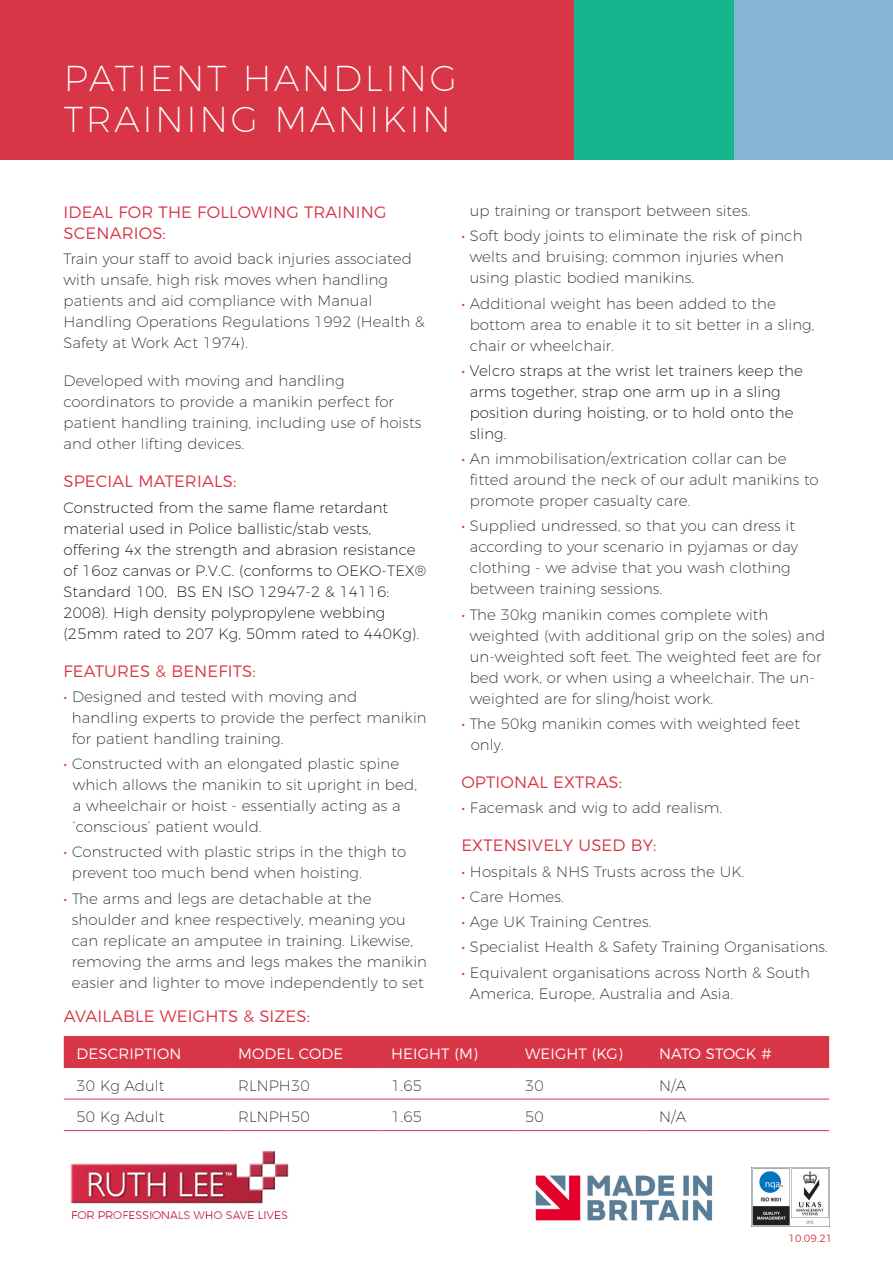
<style>
.page{position:relative;width:893px;height:1263px;background:#fff}
.page>*{position:absolute;margin:0;border:0;box-sizing:border-box;transform-origin:0 0}
.t1{font:200 36px/40.5px "Montserrat";letter-spacing:.075em;color:#fff}
.t2{font:300 16.5px/21px "Montserrat";letter-spacing:.01em;color:#d83647}
.t3{font:200 15px/21px "Montserrat";letter-spacing:.01em;color:#231f20}
.t4{font:200 15px/21px "Montserrat";letter-spacing:.01em;color:#000}
.t5{font:300 15px "Montserrat";letter-spacing:.01em;color:#fff}
.t6{font:300 10.5px "Montserrat";color:#d83647}
.s1{font-weight:300;color:#d83647}
</style>
<div class="page">
<div style="left:0;top:0;width:574px;height:159px;background:#d83647"></div>
<div style="left:733px;top:0;width:160px;height:159px;background:#87b5d4"></div>
<div style="left:574px;top:0;width:159px;height:159px;background:#15b68d"></div>
<div style="left:64px;top:1036px;width:765px;height:31px;background:#d83647"></div>
<hr style="left:64px;top:1067px;width:161px;height:1px;background:#d83647">
<hr style="left:225px;top:1067px;width:153px;height:1px;background:#d83647">
<hr style="left:378px;top:1067px;width:134px;height:1px;background:#d83647">
<hr style="left:512px;top:1067px;width:134px;height:1px;background:#d83647">
<hr style="left:646px;top:1067px;width:183px;height:1px;background:#d83647">
<hr style="left:64px;top:1099px;width:161px;height:1px;background:#d83647">
<hr style="left:225px;top:1099px;width:153px;height:1px;background:#d83647">
<hr style="left:378px;top:1099px;width:134px;height:1px;background:#d83647">
<hr style="left:512px;top:1099px;width:134px;height:1px;background:#d83647">
<hr style="left:646px;top:1099px;width:183px;height:1px;background:#d83647">
<hr style="left:64px;top:1130px;width:161px;height:1px;background:#d83647">
<hr style="left:225px;top:1130px;width:153px;height:1px;background:#d83647">
<hr style="left:378px;top:1130px;width:134px;height:1px;background:#d83647">
<hr style="left:512px;top:1130px;width:134px;height:1px;background:#d83647">
<hr style="left:646px;top:1130px;width:183px;height:1px;background:#d83647">
<img style="left:751px;top:1168px;width:79px;height:59px">
<img style="left:70px;top:1150px;width:219px;height:69px">
<img style="left:535px;top:1175px;width:178px;height:46px">
<p class="t1" style="left:64px;top:55px;width:395px">PATIENT HANDLING<br>TRAINING MANIKIN</p>
<p class="t2" style="left:64px;top:200px;width:325px">IDEAL FOR THE FOLLOWING TRAINING<br>SCENARIOS:</p>
<p class="t3" style="left:64px;top:247px;width:362px">Train your staff to avoid back injuries associated with unsafe, high risk moves when handling patients and aid compliance with Manual Handling Operations Regulations 1992 (Health &amp; Safety at Work Act 1974).</p>
<p class="t3" style="left:64px;top:369px;width:360px">Developed with moving and handling coordinators to provide a manikin perfect for patient handling training, including use of hoists and other lifting devices.</p>
<p class="t2" style="left:64px;top:470px;width:174px">SPECIAL MATERIALS:</p>
<p class="t4" style="left:64px;top:495px;width:364px">Constructed from the same flame retardant material used in Police ballistic/stab vests, offering 4x the strength and abrasion resistance of 16oz canvas or P.V.C. (conforms to OEKO-TEX® Standard 100, BS EN ISO 12947-2 &amp; 14116:<br>2008). High density polypropylene webbing (25mm rated to 207 Kg, 50mm rated to 440Kg).</p>
<p class="t2" style="left:64px;top:659px;width:194px">FEATURES &amp; BENEFITS:</p>
<p class="t3" style="left:72px;top:685px;width:356px;text-indent:-8px"><span class="s1">•</span> Designed and tested with moving and handling experts to provide the perfect manikin for patient handling training.</p>
<p class="t3" style="left:73px;top:752px;width:346px;text-indent:-9px"><span class="s1">•</span> Constructed with an elongated plastic spine which allows the manikin to sit upright in bed,</p>
<p class="t3" style="left:73px;top:794px;width:329px">a wheelchair or hoist - essentially acting as a</p>
<p class="t3" style="left:73px;top:815px;width:190px">‘conscious’ patient would.</p>
<p class="t3" style="left:72px;top:840px;width:336px;text-indent:-8px"><span class="s1">•</span> Constructed with plastic strips in the thigh to prevent too much bend when hoisting.</p>
<p class="t3" style="left:72px;top:886px;width:357px;text-indent:-8px"><span class="s1">•</span> The arms and legs are detachable at the shoulder and knee respectively, meaning you can replicate an amputee in training. Likewise, removing the arms and legs makes the manikin easier and lighter to move independently to set</p>
<p class="t3" style="left:470px;top:199px;width:282px">up training or transport between sites.</p>
<p class="t3" style="left:470px;top:224px;width:334px;text-indent:-8px"><span class="s1">•</span> Soft body joints to eliminate the risk of pinch welts and bruising; common injuries when using plastic bodied manikins.</p>
<p class="t3" style="left:470px;top:292px;width:346px;text-indent:-8px"><span class="s1">•</span> Additional weight has been added to the bottom area to enable it to sit better in a sling, chair or wheelchair.</p>
<p class="t4" style="left:470px;top:359px;width:335px;text-indent:-8px"><span class="s1">•</span> Velcro straps at the wrist let trainers keep the arms together, strap one arm up in a sling position during hoisting, or to hold onto the sling.</p>
<p class="t3" style="left:470px;top:447px;width:350px;text-indent:-9px"><span class="s1">•</span> An immobilisation/extrication collar can be fitted around the neck of our adult manikins to promote proper casualty care.</p>
<p class="t3" style="left:470px;top:514px;width:330px;text-indent:-8px"><span class="s1">•</span> Supplied undressed, so that you can dress it according to your scenario in pyjamas or day clothing - we advise that you wash clothing between training sessions.</p>
<p class="t3" style="left:470px;top:603px;width:357px;text-indent:-8px"><span class="s1">•</span> The 30kg manikin comes complete with weighted (with additional grip on the soles) and un-weighted soft feet. The weighted feet are for bed work, or when using a wheelchair. The un&shy;weighted are for sling/hoist work.</p>
<p class="t3" style="left:471px;top:712px;width:331px;text-indent:-9px"><span class="s1">•</span> The 50kg manikin comes with weighted feet only.</p>
<p class="t2" style="left:461px;top:770px;width:162px">OPTIONAL EXTRAS:</p>
<p class="t3" style="left:461px;top:796px;width:262px"><span class="s1">•</span> Facemask and wig to add realism.</p>
<p class="t2" style="left:461px;top:833px;width:197px">EXTENSIVELY USED BY:</p>
<p class="t3" style="left:461px;top:859px;width:285px"><span class="s1">•</span> Hospitals &amp; NHS Trusts across the UK.</p>
<p class="t3" style="left:461px;top:885px;width:104px"><span class="s1">•</span> Care Homes.</p>
<p class="t3" style="left:461px;top:910px;width:192px"><span class="s1">•</span> Age UK Training Centres.</p>
<p class="t3" style="left:461px;top:935px;width:368px"><span class="s1">•</span> Specialist Health &amp; Safety Training Organisations.</p>
<p class="t3" style="left:470px;top:960px;width:342px;text-indent:-9px"><span class="s1">•</span> Equivalent organisations across North &amp; South<br>America, Europe, Australia and Asia.</p>
<p class="t2" style="left:64px;top:1004px;width:248px">AVAILABLE WEIGHTS &amp; SIZES:</p>
<p class="t5" style="left:77px;top:1042px;width:106px">DESCRIPTION</p>
<p class="t5" style="left:238px;top:1042px;width:107px">MODEL CODE</p>
<p class="t5" style="left:391px;top:1042px;width:88px">HEIGHT (M)</p>
<p class="t5" style="left:525px;top:1042px;width:99px">WEIGHT (KG)</p>
<p class="t5" style="left:659px;top:1042px;width:114px">NATO STOCK #</p>
<p class="t3" style="left:77px;top:1073px;width:89px">30 Kg Adult</p>
<p class="t3" style="left:238px;top:1073px;width:73px">RLNPH30</p>
<p class="t3" style="left:391px;top:1073px;width:32px">1.65</p>
<p class="t3" style="left:525px;top:1073px;width:20px">30</p>
<p class="t3" style="left:659px;top:1073px;width:29px">N/A</p>
<p class="t3" style="left:77px;top:1105px;width:89px">50 Kg Adult</p>
<p class="t3" style="left:238px;top:1105px;width:73px">RLNPH50</p>
<p class="t3" style="left:391px;top:1105px;width:32px">1.65</p>
<p class="t3" style="left:525px;top:1105px;width:20px">50</p>
<p class="t3" style="left:659px;top:1105px;width:29px">N/A</p>
<p class="t6" style="left:789px;top:1230px;width:45px">10.09.21</p>
</div>
